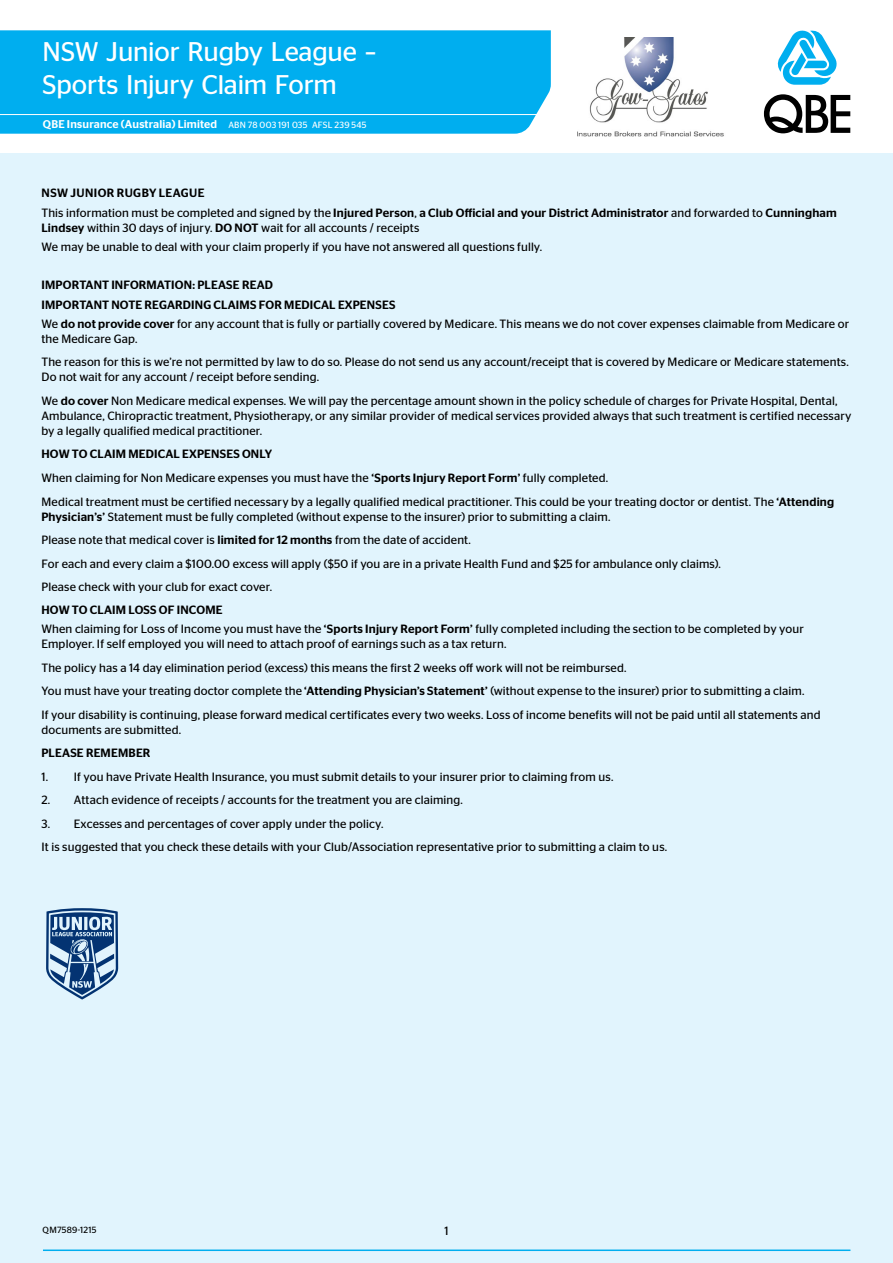
<style>
.page{position:relative;width:893px;height:1263px;background:#fff}
.page>*{position:absolute;margin:0;border:0;box-sizing:border-box;transform-origin:0 0}
.t1{font:27px/33px "Stag Sans";letter-spacing:-.01em;color:#fff}
.t2{font:12px/23.5px "Stag Sans";letter-spacing:.01em;color:#000}
.t3{font:500 12px/19.2px "Stag Sans";letter-spacing:.015em;color:#000}
.t4{font:500 11.25px "Stag Sans";letter-spacing:.015em;color:#fff}
.t5{font:9px "Stag Sans";letter-spacing:.025em;color:#000}
.s1{font-weight:400;font-size:9px}
.s2{font-weight:400}
.s3{font-weight:500}
</style>
<div class="page">
<div style="left:0;top:153px;width:893px;height:1110px;background:#e1f4fd"></div>
<hr style="left:43px;top:1249px;width:807px;height:2px;background:#00aeef">
<div style="left:0;top:30px;width:551px;height:104px;background:#00aeef"></div>
<hr style="left:0;top:114px;width:551px;height:1px;background:#fff">
<svg style="left:764px;top:94px;width:86px;height:39px"></svg>
<svg style="left:777px;top:30px;width:60px;height:55px"></svg>
<img style="left:578px;top:37px;width:146px;height:100px">
<svg style="left:46px;top:908px;width:72px;height:91px"></svg>
<h1 class="t1" style="left:43px;top:35px;width:335px">NSW Junior Rugby League –<br>Sports Injury Claim Form</h1>
<p class="t4" style="left:43px;top:117px;width:325px">QBE Insurance (Australia) Limited <span class="s1">ABN 78 003 191 035 AFSL 239 545</span></p>
<p class="t3" style="left:41px;top:184px;width:797px">NSW JUNIOR RUGBY LEAGUE<br><span class="s2">This information must be completed and signed by the</span> Injured Person<span class="s2">,</span> a Club Official and your District Administrator <span class="s2">and forwarded to</span> Cunningham</p>
<p class="t2" style="left:41px;top:218px;width:502px;line-height:19.2px"><span class="s3">Lindsey</span> within 30 days of injury. <span class="s3">DO NOT</span> wait for all accounts / receipts<br>We may be unable to deal with your claim properly if you have not answered all questions fully.</p>
<p class="t2" style="left:41px;top:276px;width:809px;line-height:19.2px"><span class="s3">IMPORTANT INFORMATION: PLEASE READ<br>IMPORTANT NOTE REGARDING CLAIMS FOR MEDICAL EXPENSES<br></span>We <span class="s3">do not provide cover</span> for any account that is fully or partially covered by Medicare. This means we do not cover expenses claimable from Medicare or</p>
<p class="t2" style="left:41px;top:327px;width:809px">the Medicare Gap.<br>The reason for this is we’re not permitted by law to do so. Please do not send us any account/receipt that is covered by Medicare or Medicare statements.</p>
<p class="t2" style="left:41px;top:365px;width:798px">Do not wait for any account / receipt before sending.<br>We <span class="s3">do cover</span> Non Medicare medical expenses. We will pay the percentage amount shown in the policy schedule of charges for Private Hospital, Dental,</p>
<p class="t2" style="left:41px;top:408px;width:811px;line-height:15px">Ambulance, Chiropractic treatment, Physiotherapy, or any similar provider of medical services provided always that such treatment is certified necessary by a legally qualified medical practitioner.</p>
<p class="t2" style="left:41px;top:442px;width:794px"><span class="s3">HOW TO CLAIM MEDICAL EXPENSES ONLY<br></span>When claiming for Non Medicare expenses you must have the <span class="s3">‘Sports Injury Report Form’</span> fully completed.<br>Medical treatment must be certified necessary by a legally qualified medical practitioner. This could be your treating doctor or dentist. The <span class="s3">‘Attending</span></p>
<p class="t2" style="left:41px;top:504px;width:681px"><span class="s3">Physician’s’</span> Statement must be fully completed (without expense to the insurer) prior to submitting a claim.<br>Please note that medical cover is <span class="s3">limited for 12 months</span> from the date of accident.<br>For each and every claim a $100.00 excess will apply ($50 if you are in a private Health Fund and $25 for ambulance only claims).<br>Please check with your club for exact cover.</p>
<p class="t2" style="left:41px;top:600px;width:764px;line-height:19.2px"><span class="s3">HOW TO CLAIM LOSS OF INCOME<br></span>When claiming for Loss of Income you must have the <span class="s3">‘Sports Injury Report Form’</span> fully completed including the section to be completed by your</p>
<p class="t2" style="left:41px;top:632px;width:781px">Employer. If self employed you will need to attach proof of earnings such as a tax return.<br>The policy has a 14 day elimination period (excess) this means the first 2 weeks off work will not be reimbursed.<br>You must have your treating doctor complete the <span class="s3">‘Attending Physician’s Statement’</span> (without expense to the insurer) prior to submitting a claim.<br>If your disability is continuing, please forward medical certificates every two weeks. Loss of income benefits will not be paid until all statements and</p>
<p class="t2" style="left:41px;top:718px;width:141px">documents are submitted.</p>
<p class="t3" style="left:41px;top:743px;width:111px">PLEASE REMEMBER</p>
<p class="t2" style="left:41px;top:765px;width:573px">1. If you have Private Health Insurance, you must submit details to your insurer prior to claiming from us.</p>
<p class="t2" style="left:41px;top:788px;width:423px">2. Attach evidence of receipts / accounts for the treatment you are claiming.</p>
<p class="t2" style="left:41px;top:812px;width:627px">3. Excesses and percentages of cover apply under the policy.<br>It is suggested that you check these details with your Club/Association representative prior to submitting a claim to us.</p>
<p class="t5" style="left:43px;top:1225px;width:55px">QM7589-1215</p>
<p class="t2" style="left:444px;top:1219px;width:6px">1</p>
</div>
